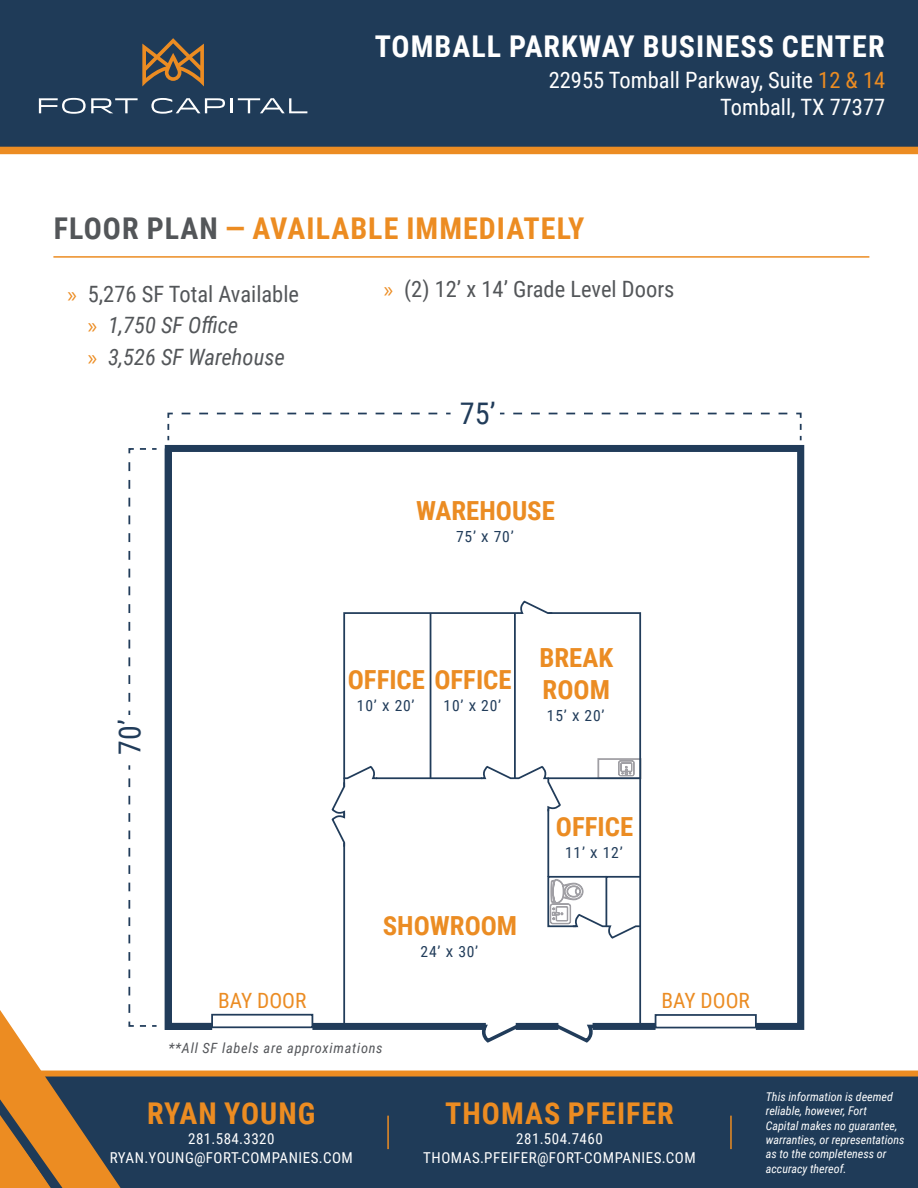
<style>
.page{position:relative;width:918px;height:1188px;background:#fff}
.page>*{position:absolute;margin:0;border:0;box-sizing:border-box;transform-origin:0 0}
.t1{font:30.3px "Roboto Condensed";color:#213c5a}
.t2{font:700 30px "Roboto Condensed";letter-spacing:.035em;color:#ec8c22}
.t3{font:700 30px "Roboto Condensed";letter-spacing:.035em;color:#fff}
.t4{font:29.7px "Roboto Condensed";color:#213c5a}
.t5{font:700 26.25px/31.5px "Roboto Condensed";color:#eb8c23}
.t6{font:22.5px "Roboto Condensed";color:#535659}
.t7{font:22.5px "Roboto Condensed";color:#fff}
.t8{font:italic 22.5px "Roboto Condensed";color:#535659}
.t9{font:21px "Roboto Condensed";color:#eb8c23}
.t10{font:15.3px "Roboto Condensed";letter-spacing:.05em;color:#213c5a}
.t11{font:15px "Roboto Condensed";letter-spacing:.035em;color:#fff}
.t12{font:italic 14.1px "Roboto Condensed";letter-spacing:.05em;color:#54565a}
.t13{font:italic 12px/14.4px "Roboto Condensed";color:#fff}
.s1{color:#ec8c22}
.s2{color:#535659}
.s3{font-family:"Myriad Pro";color:#ec8c22}
.s4{font-family:"Myriad Pro";font-style:normal;color:#ec8c22}
</style>
<div class="page">
<svg style="left:167px;top:412px;width:6px;height:18px"></svg>
<svg style="left:182px;top:413px;width:269px;height:1px"></svg>
<svg style="left:513px;top:412px;width:289px;height:28px"></svg>
<svg style="left:219px;top:445px;width:586px;height:585px"></svg>
<div style="left:593px;top:1023px;width:63px;height:7px;background:#213c5a"></div>
<div style="left:312px;top:1023px;width:174px;height:7px;background:#213c5a"></div>
<svg style="left:128px;top:436px;width:91px;height:594px"></svg>
<div style="left:211px;top:1014px;width:102px;height:14px;border:2px solid #213c5a"></div>
<div style="left:655px;top:1014px;width:102px;height:14px;border:2px solid #213c5a"></div>
<svg style="left:331px;top:599px;width:311px;height:442px"></svg>
<div style="left:0;top:0;width:918px;height:154px;background:#1f3b58"></div>
<svg style="left:142px;top:38px;width:62px;height:48px;background:#6b5943"></svg>
<svg style="left:39px;top:98px;width:99px;height:16px"></svg>
<svg style="left:151px;top:98px;width:74px;height:16px"></svg>
<hr style="left:230px;top:98px;width:3px;height:15px;background:#fff">
<svg style="left:238px;top:98px;width:69px;height:15px"></svg>
<hr style="left:53px;top:256px;width:816px;height:2px;background:#ec8c22">
<div style="left:121px;top:1071px;width:797px;height:117px;background:#1f3b58"></div>
<svg style="left:0;top:1010px;width:121px;height:178px"></svg>
<hr style="left:730px;top:1116px;width:2px;height:33px;background:#ec8c22">
<hr style="left:387px;top:1116px;width:2px;height:33px;background:#ec8c22">
<p class="t3" style="left:375px;top:26px;width:511px">TOMBALL PARKWAY BUSINESS CENTER</p>
<p class="t7" style="left:549px;top:65px;width:338px">22955 Tomball Parkway, Suite <span class="s1">12 &amp; 14</span></p>
<p class="t7" style="left:720px;top:92px;width:166px">Tomball, TX 77377</p>
<p class="t2" style="left:54px;top:207px;width:532px"><span class="s2">FLOOR PLAN</span> — AVAILABLE IMMEDIATELY</p>
<p class="t6" style="left:68px;top:278px;width:233px"><span class="s3">»</span> 5,276 SF Total Available</p>
<p class="t8" style="left:88px;top:309px;width:152px"><span class="s4">»</span> 1,750 SF Office</p>
<p class="t8" style="left:88px;top:341px;width:198px"><span class="s4">»</span> 3,526 SF Warehouse</p>
<p class="t1" style="left:109px;top:755px;width:37px;rotate:-90deg">70’</p>
<p class="t6" style="left:384px;top:273px;width:292px"><span class="s3">»</span> (2) 12’ x 14’ Grade Level Doors</p>
<p class="t4" style="left:460px;top:393px;width:37px">75’</p>
<p class="t5" style="left:416px;top:494px;width:140px">WAREHOUSE</p>
<p class="t10" style="left:456px;top:526px;width:59px">75’ X 70’</p>
<p class="t5" style="left:348px;top:663px;width:165px">OFFICE OFFICE</p>
<p class="t10" style="left:444px;top:695px;width:59px">10’ X 20’</p>
<p class="t10" style="left:357px;top:695px;width:59px">10’ X 20’</p>
<p class="t5" style="left:539px;top:641px;width:75px">BREAK<br>ROOM</p>
<p class="t10" style="left:547px;top:705px;width:59px">15’ X 20’</p>
<p class="t5" style="left:383px;top:909px;width:136px">SHOWROOM</p>
<p class="t10" style="left:421px;top:940px;width:59px">24’ X 30’</p>
<p class="t5" style="left:556px;top:810px;width:79px">OFFICE</p>
<p class="t10" style="left:565px;top:842px;width:59px">11’ X 12’</p>
<p class="t9" style="left:218px;top:985px;width:90px">BAY DOOR</p>
<p class="t9" style="left:662px;top:986px;width:90px">BAY DOOR</p>
<p class="t12" style="left:168px;top:1038px;width:216px">**All SF labels are approximations</p>
<p class="t2" style="left:147px;top:1093px;width:170px">RYAN YOUNG</p>
<p class="t11" style="left:188px;top:1128px;width:88px">281.584.3320</p>
<p class="t11" style="left:110px;top:1147px;width:245px">RYAN.YOUNG@FORT-COMPANIES.COM</p>
<p class="t2" style="left:445px;top:1093px;width:230px">THOMAS PFEIFER</p>
<p class="t11" style="left:516px;top:1129px;width:88px">281.504.7460</p>
<p class="t11" style="left:423px;top:1147px;width:274px">THOMAS.PFEIFER@FORT-COMPANIES.COM</p>
<p class="t13" style="left:766px;top:1089px;width:140px">This information is deemed reliable, however, Fort<br>Capital makes no guarantee, warranties, or representations as to the completeness or accuracy thereof.</p>
</div>
